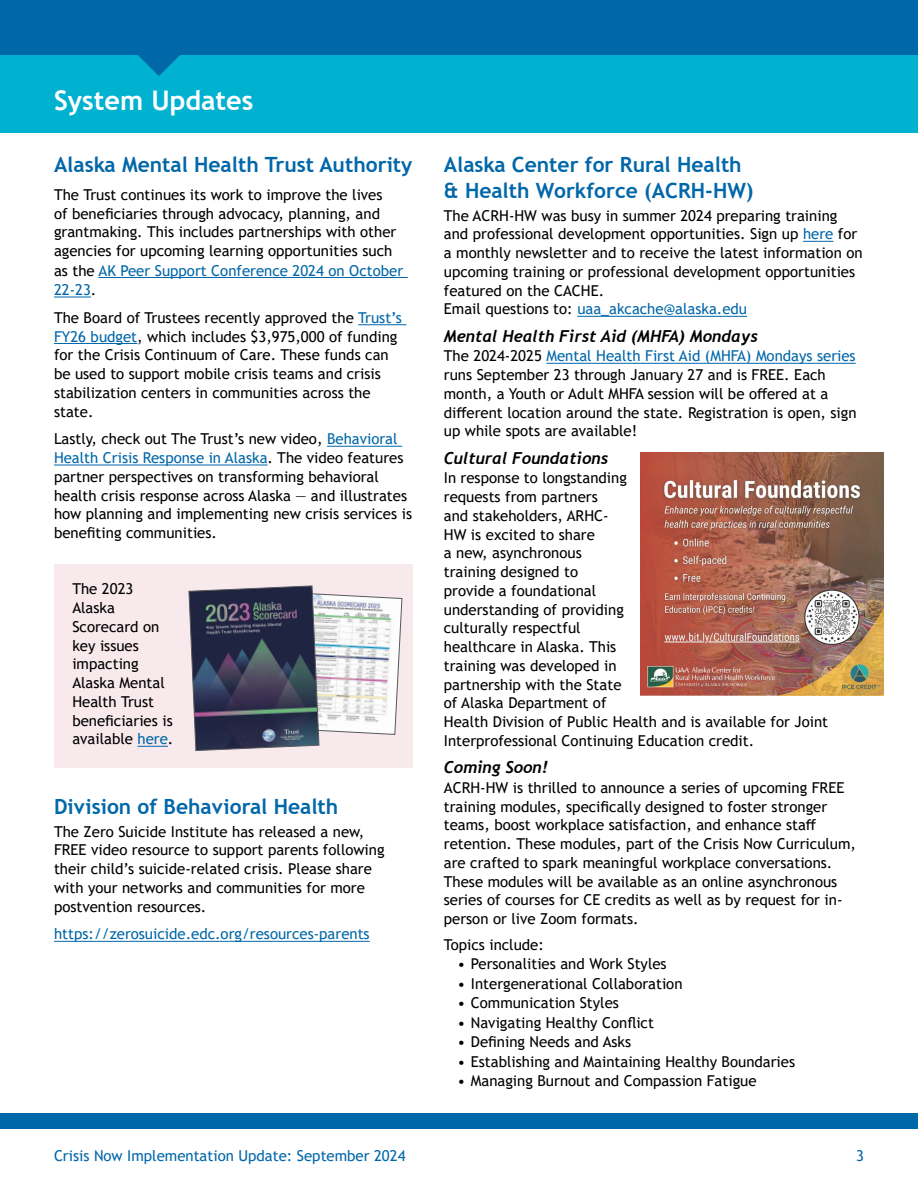
<style>
.page{position:relative;width:918px;height:1188px;background:#fff}
.page>*{position:absolute;margin:0;border:0;box-sizing:border-box;transform-origin:0 0}
.Heading_1{font:700 27px "Trebuchet MS";color:#fff}
.Heading_2{font:700 21px/25.2px "Trebuchet MS";color:#0067a9}
.Heading_3{font:italic 700 16.5px "Trebuchet";color:#000}
.t1{font:15px/18.8px "Trebuchet MS";color:#000}
.t2{font:15px "Trebuchet MS";color:#0067a9}
.s1{color:#0067a9}
</style>
<div class="page">
<div style="left:0;top:1113px;width:918px;height:16px;background:#0067a9"></div>
<hr style="left:803px;top:241px;width:30px;height:1px;background:#0067a9">
<hr style="left:577px;top:316px;width:170px;height:1px;background:#0067a9">
<hr style="left:546px;top:363px;width:310px;height:1px;background:#0067a9">
<div style="left:0;top:36px;width:918px;height:97px;background:#00b1d0"></div>
<svg style="left:138px;top:55px;width:42px;height:21px"></svg>
<div style="left:0;top:0;width:918px;height:55px;background:#0067a9"></div>
<div style="left:54px;top:565px;width:359px;height:203px;background:#f8e9ec"></div>
<hr style="left:138px;top:746px;width:30px;height:1px;background:#0067a9">
<img style="left:189px;top:586px;width:213px;height:165px">
<hr style="left:54px;top:941px;width:316px;height:1px;background:#0067a9">
<img style="left:640px;top:452px;width:244px;height:243px">
<hr style="left:98px;top:277px;width:310px;height:1px;background:#0067a9">
<hr style="left:54px;top:297px;width:37px;height:1px;background:#0067a9">
<hr style="left:358px;top:324px;width:48px;height:1px;background:#0067a9">
<hr style="left:54px;top:343px;width:83px;height:1px;background:#0067a9">
<hr style="left:327px;top:446px;width:75px;height:1px;background:#0067a9">
<hr style="left:54px;top:465px;width:214px;height:1px;background:#0067a9">
<p class="Heading_1" style="left:54px;top:84px;width:201px">System Updates</p>
<p class="Heading_2" style="left:54px;top:152px;width:360px">Alaska Mental Health Trust Authority</p>
<p class="t1" style="left:54px;top:185px;width:351px">The Trust continues its work to improve the lives<br>of beneficiaries through advocacy, planning, and grantmaking. This includes partnerships with other agencies for upcoming learning opportunities such as the <span class="s1">AK Peer Support Conference 2024 on October 22-23</span>.</p>
<p class="t1" style="left:54px;top:308px;width:349px">The Board of Trustees recently approved the <span class="s1">Trust’s FY26 budget</span>, which includes $3,975,000 of funding for the Crisis Continuum of Care. These funds can be used to support mobile crisis teams and crisis stabilization centers in communities across the state.</p>
<p class="t1" style="left:54px;top:430px;width:360px">Lastly, check out The Trust’s new video, <span class="s1">Behavioral Health Crisis Response in Alaska</span>. The video features partner perspectives on transforming behavioral health crisis response across Alaska — and illustrates how planning and implementing new crisis services is benefiting communities.</p>
<p class="t1" style="left:72px;top:580px;width:103px">The 2023<br>Alaska<br>Scorecard on key issues impacting<br>Alaska Mental<br>Health Trust beneficiaries is available <span class="s1">here</span>.</p>
<p class="Heading_2" style="left:54px;top:794px;width:286px">Division of Behavioral Health</p>
<p class="t1" style="left:54px;top:822px;width:332px">The Zero Suicide Institute has released a new, FREE video resource to support parents following their child’s suicide-related crisis. Please share with your networks and communities for more postvention resources.</p>
<p class="t2" style="left:54px;top:925px;width:317px">https://zerosuicide.edc.org/resources-parents</p>
<p class="Heading_2" style="left:444px;top:152px;width:311px">Alaska Center for Rural Health &amp; Health Workforce (ACRH-HW)</p>
<p class="t1" style="left:444px;top:206px;width:420px">The ACRH-HW was busy in summer 2024 preparing training and professional development opportunities. Sign up <span class="s1">here</span> for a monthly newsletter and to receive the latest information on upcoming training or professional development opportunities featured on the CACHE.<br>Email questions to: <span class="s1">uaa_akcache@alaska.edu</span></p>
<p class="Heading_3" style="left:444px;top:325px;width:316px">Mental Health First Aid (MHFA) Mondays</p>
<p class="t1" style="left:444px;top:347px;width:414px">The 2024-2025 <span class="s1">Mental Health First Aid (MHFA) Mondays series </span>runs September 23 through January 27 and is FREE. Each month, a Youth or Adult MHFA session will be offered at a different location around the state. Registration is open, sign up while spots are available!</p>
<p class="Heading_3" style="left:444px;top:447px;width:166px">Cultural Foundations</p>
<p class="t1" style="left:444px;top:469px;width:386px">In response to longstanding<br>requests from partners<br>and stakeholders, ARHC-<br>HW is excited to share<br>a new, asynchronous<br>training designed to<br>provide a foundational<br>understanding of providing<br>culturally respectful<br>healthcare in Alaska. This<br>training was developed in<br>partnership with the State<br>of Alaska Department of<br>Health Division of Public Health and is available for Joint<br>Interprofessional Continuing Education credit.</p>
<p class="Heading_3" style="left:444px;top:757px;width:106px">Coming Soon!</p>
<p class="t1" style="left:444px;top:778px;width:414px">ACRH-HW is thrilled to announce a series of upcoming FREE training modules, specifically designed to foster stronger teams, boost workplace satisfaction, and enhance staff retention. These modules, part of the Crisis Now Curriculum, are crafted to spark meaningful workplace conversations.<br>These modules will be available as an online asynchronous series of courses for CE credits as well as by request for in&shy;person or live Zoom formats.</p>
<p class="t1" style="left:444px;top:935px;width:102px">Topics include:</p>
<p class="t1" style="left:457px;top:954px;width:211px">• Personalities and Work Styles</p>
<p class="t1" style="left:457px;top:974px;width:227px">• Intergenerational Collaboration</p>
<p class="t1" style="left:457px;top:993px;width:163px">• Communication Styles</p>
<p class="t1" style="left:457px;top:1013px;width:198px">• Navigating Healthy Conflict</p>
<p class="t1" style="left:457px;top:1032px;width:175px">• Defining Needs and Asks</p>
<p class="t1" style="left:457px;top:1052px;width:339px">• Establishing and Maintaining Healthy Boundaries</p>
<p class="t1" style="left:457px;top:1071px;width:301px">• Managing Burnout and Compassion Fatigue</p>
<p class="t2" style="left:54px;top:1146px;width:353px">Crisis Now Implementation Update: September 2024</p>
<p class="t2" style="left:856px;top:1146px;width:9px">3</p>
</div>
